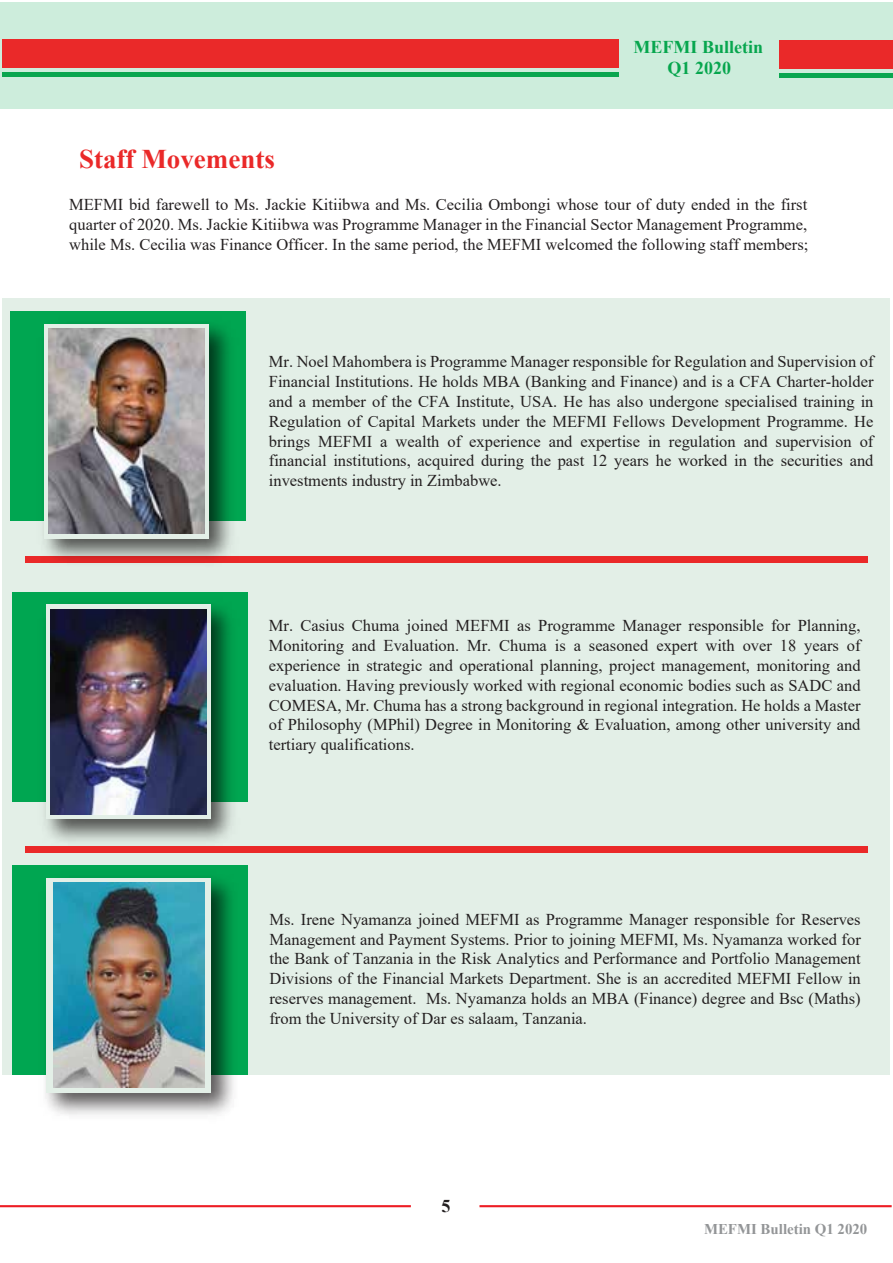
<style>
.page{position:relative;width:893px;height:1263px;background:#fff}
.page>*{position:absolute;margin:0;border:0;box-sizing:border-box;transform-origin:0 0}
.t1{font:700 27px "Times New Roman";color:#ea2929}
.t2{font:700 18px "Times New Roman";color:#07a64e}
.t3{font:700 18px "Times New Roman";color:#231f20}
.t4{font:16.5px/19.8px "Times New Roman";color:#231f20;text-align:justify}
.t5{font:700 16.5px "Tw Cen";color:#939597}
.t6{font:700 14.85px "Times New Roman";color:#939597}
</style>
<div class="page">
<div style="left:2px;top:298px;width:887px;height:777px;background:#e3efe7"></div>
<div style="left:12px;top:865px;width:236px;height:210px;background:#00a651"></div>
<img style="left:45px;top:878px;width:189px;height:237px">
<div style="left:47px;top:878px;width:164px;height:214px;background:#e3efe7"></div>
<img style="left:53px;top:882px;width:151px;height:205px">
<div style="left:12px;top:592px;width:236px;height:210px;background:#00a651"></div>
<img style="left:44px;top:604px;width:188px;height:238px">
<div style="left:46px;top:605px;width:165px;height:214px;background:#e3efe7"></div>
<div style="left:25px;top:846px;width:842px;height:6px;background:#ea2929"></div>
<div style="left:25px;top:556px;width:842px;height:6px;background:#ea2929"></div>
<img style="left:50px;top:609px;width:156px;height:205px">
<div style="left:11px;top:312px;width:235px;height:209px;background:#00a651"></div>
<img style="left:32px;top:325px;width:210px;height:238px">
<div style="left:44px;top:324px;width:165px;height:215px;background:#e3efe7"></div>
<img style="left:49px;top:329px;width:156px;height:205px">
<hr style="left:0;top:1205px;width:411px;height:2px;background:#ed1d24">
<hr style="left:479px;top:1205px;width:413px;height:2px;background:#ed1d24">
<div style="left:0;top:3px;width:893px;height:106px;background:#cdeddc"></div>
<div style="left:2px;top:39px;width:616px;height:29px;background:#ea2929"></div>
<div style="left:2px;top:72px;width:616px;height:5px;background:#09a64f"></div>
<div style="left:780px;top:40px;width:113px;height:29px;background:#ea2929"></div>
<div style="left:780px;top:73px;width:113px;height:5px;background:#09a64f"></div>
<p class="t2" style="left:634px;top:34px;width:131px">MEFMI Bulletin</p>
<h1 class="t1" style="left:79px;top:139px;width:197px">Staff Movements</h1>
<p class="t2" style="left:668px;top:55px;width:65px">Q1 2020</p>
<p class="t4" style="left:69px;top:194px;width:741px">MEFMI bid farewell to Ms. Jackie Kitiibwa and Ms. Cecilia Ombongi whose tour of duty ended in the first quarter of 2020. Ms. Jackie Kitiibwa was Programme Manager in the Financial Sector Management Programme, while Ms. Cecilia was Finance Officer. In the same period, the MEFMI welcomed the following staff members;</p>
<p class="t4" style="left:269px;top:351px;width:606px">Mr. Noel Mahombera is Programme Manager responsible for Regulation and Supervision of Financial Institutions. He holds MBA (Banking and Finance) and is a CFA Charter-holder and a member of the CFA Institute, USA. He has also undergone specialised training in Regulation of Capital Markets under the MEFMI Fellows Development Programme. He brings MEFMI a wealth of experience and expertise in regulation and supervision of financial institutions, acquired during the past 12 years he worked in the securities and investments industry in Zimbabwe.</p>
<p class="t4" style="left:269px;top:615px;width:593px">Mr. Casius Chuma joined MEFMI as Programme Manager responsible for Planning, Monitoring and Evaluation. Mr. Chuma is a seasoned expert with over 18 years of experience in strategic and operational planning, project management, monitoring and evaluation. Having previously worked with regional economic bodies such as SADC and COMESA, Mr. Chuma has a strong background in regional integration. He holds a Master of Philosophy (MPhil) Degree in Monitoring &amp; Evaluation, among other university and tertiary qualifications.</p>
<p class="t4" style="left:269px;top:909px;width:593px">Ms. Irene Nyamanza joined MEFMI as Programme Manager responsible for Reserves Management and Payment Systems. Prior to joining MEFMI, Ms. Nyamanza worked for the Bank of Tanzania in the Risk Analytics and Performance and Portfolio Management Divisions of the Financial Markets Department. She is an accredited MEFMI Fellow in reserves management. Ms. Nyamanza holds an MBA (Finance) degree and Bsc (Maths) from the University of Dar es salaam, Tanzania.</p>
<p class="t3" style="left:441px;top:1193px;width:10px">5</p>
<p class="t5" style="left:620px;top:1212px;width:212px">MEFMI BRAND MANUAL 2019</p>
<p class="t6" style="left:704px;top:1218px;width:165px">MEFMI Bulletin Q1 2020</p>
</div>
